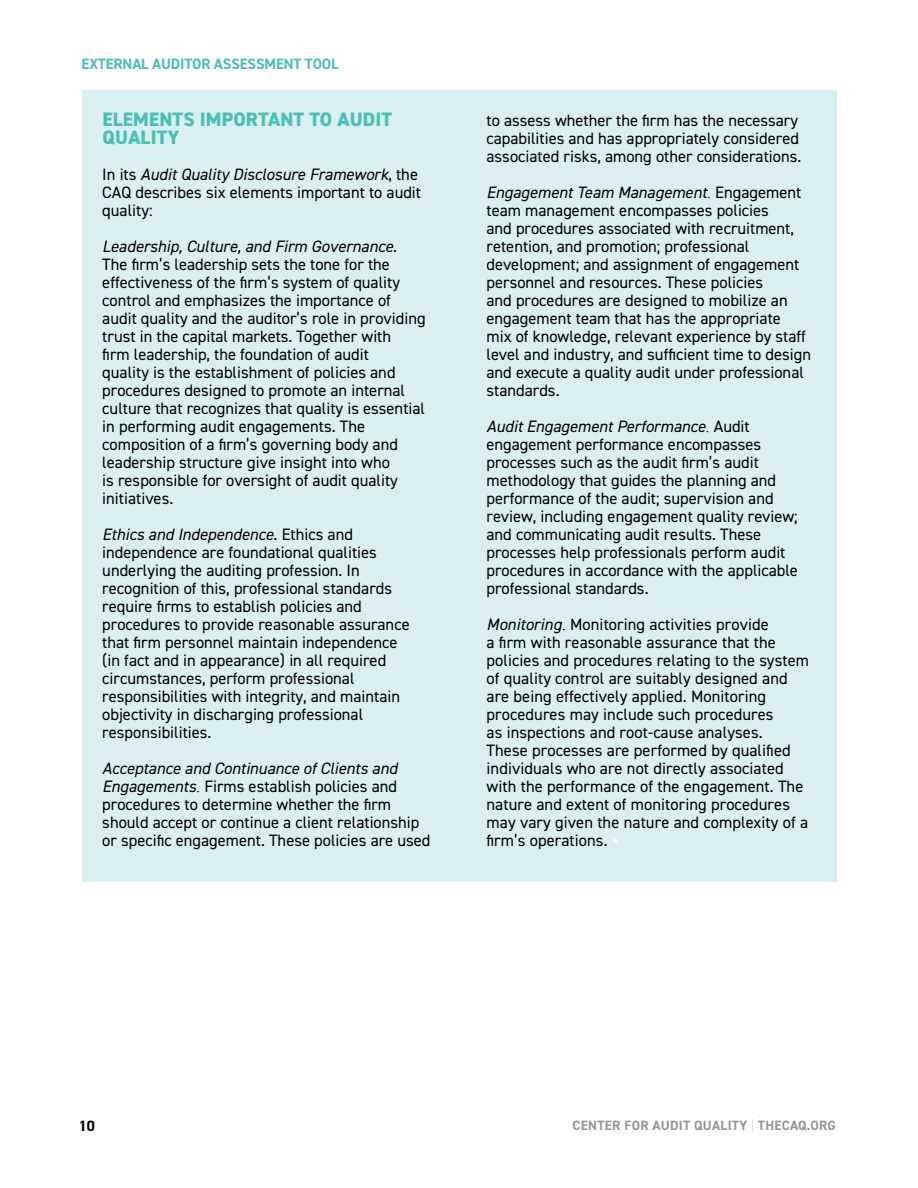
<style>
.page{position:relative;width:918px;height:1188px;background:#fff}
.page>*{position:absolute;margin:0;border:0;box-sizing:border-box;transform-origin:0 0}
.t1{font:800 19.5px/18px "DIN2014";letter-spacing:.01em;color:#49c0b6}
.t2{font:16.5px/18px "DIN2014";color:#000}
.t3{font:italic 16.5px "DIN2014";color:#000}
.t4{font:700 15px "DIN2014";letter-spacing:-.01em;color:#49c0b6}
.t5{font:700 15px "DIN2014";color:#000}
.t6{font:700 13.5px "DIN2014";letter-spacing:.02em;color:#939598}
.s1{font-style:italic}
.s2{font-family:"Times New Roman"}
.s3{font-family:"Museo Sans 100";color:#fff}
.s4{font-weight:300;color:#c7c8ca}
</style>
<div class="page">
<div style="left:82px;top:90px;width:755px;height:792px;background:#daefef"></div>
<p class="t4" style="left:82px;top:54px;width:259px">EXTERNAL AUDITOR ASSESSMENT TOOL</p>
<p class="t1" style="left:102px;top:110px;width:291px">ELEMENTS IMPORTANT TO AUDIT<br>QUALITY</p>
<p class="t2" style="left:102px;top:165px;width:320px">In its <span class="s1">Audit Quality Disclosure Framework</span>, the<br>CAQ describes six elements important to audit quality:</p>
<p class="t3" style="left:102px;top:236px;width:296px">Leadership, Culture, and Firm Governance.</p>
<p class="t2" style="left:102px;top:255px;width:325px">The firm’s leadership sets the tone for the effectiveness of the firm’s system of quality control and emphasizes the importance of audit quality and the auditor’s role in providing trust in the capital markets. Together with<br>firm leadership, the foundation of audit<br>quality is the establishment of policies and procedures designed to promote an internal culture that recognizes that quality is essential in performing audit engagements. The composition of a firm’s governing body and leadership structure give insight into who<br>is responsible for oversight of audit quality initiatives.</p>
<p class="t2" style="left:102px;top:525px;width:309px"><span class="s1">Ethics and Independence</span>. Ethics and independence are foundational qualities underlying the auditing profession. In recognition of this, professional standards require firms to establish policies and procedures to provide reasonable assurance that firm personnel maintain independence (in fact and in appearance) in all required circumstances, perform professional responsibilities with integrity, and maintain objectivity in discharging professional responsibilities.</p>
<p class="t2" style="left:102px;top:759px;width:330px"><span class="s1">Acceptance and Continuance of Clients and Engagements</span><span class="s2">.</span> Firms establish policies and procedures to determine whether the firm should accept or continue a client relationship or specific engagement. These policies are used</p>
<p class="t2" style="left:487px;top:111px;width:316px">to assess whether the firm has the necessary capabilities and has appropriately considered associated risks, among other considerations.</p>
<p class="t2" style="left:487px;top:183px;width:326px"><span class="s1">Engagement Team Management</span><span class="s2">.</span> Engagement team management encompasses policies<br>and procedures associated with recruitment, retention, and promotion; professional development; and assignment of engagement personnel and resources. These policies<br>and procedures are designed to mobilize an engagement team that has the appropriate<br>mix of knowledge, relevant experience by staff level and industry, and sufficient time to design and execute a quality audit under professional standards.</p>
<p class="t2" style="left:487px;top:417px;width:313px"><span class="s1">Audit Engagement Performance</span><span class="s2">.</span> Audit engagement performance encompasses processes such as the audit firm’s audit methodology that guides the planning and performance of the audit; supervision and review, including engagement quality review; and communicating audit results. These processes help professionals perform audit procedures in accordance with the applicable professional standards.</p>
<p class="t2" style="left:487px;top:615px;width:324px"><span class="s1">Monitoring</span><span class="s2">.</span> Monitoring activities provide<br>a firm with reasonable assurance that the policies and procedures relating to the system of quality control are suitably designed and are being effectively applied. Monitoring procedures may include such procedures<br>as inspections and root-cause analyses.<br>These processes are performed by qualified individuals who are not directly associated with the performance of the engagement. The nature and extent of monitoring procedures may vary given the nature and complexity of a firm’s operations. <span class="s3">•</span></p>
<p class="t5" style="left:79px;top:1116px;width:18px">10</p>
<p class="t6" style="left:573px;top:1117px;width:265px">CENTER FOR AUDIT QUALITY <span class="s4">|</span> THECAQ.ORG</p>
</div>
